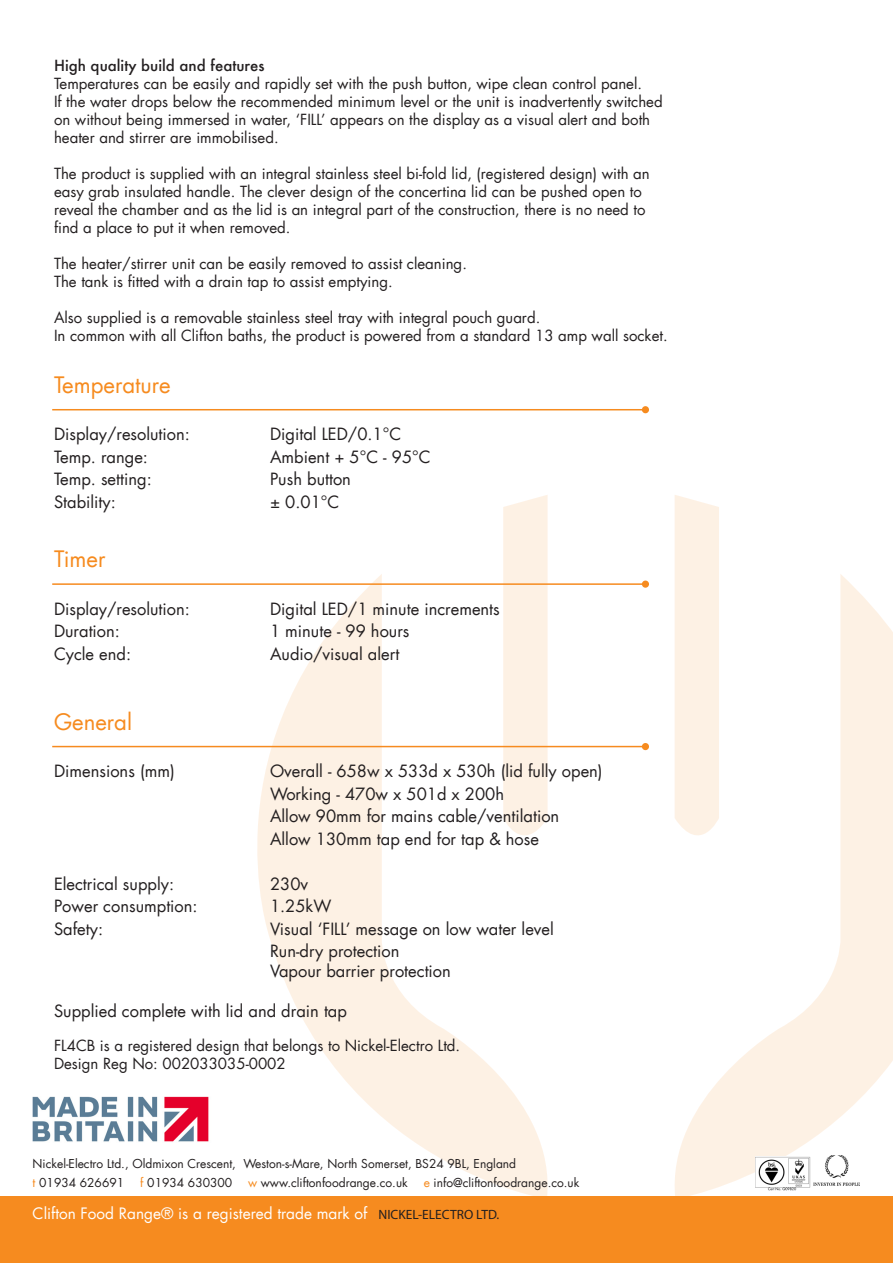
<style>
.page{position:relative;width:893px;height:1263px;background:#fff}
.page>*{position:absolute;margin:0;border:0;box-sizing:border-box;transform-origin:0 0}
.t1{font:22.2px "Futura LT";color:#f68b1f}
.t2{font:16.5px/22.5px "Futura LT";color:#231f20}
.t3{font:15.45px "Futura LT";color:#fff}
.t4{font:15px/18px "Futura LT";color:#231f20}
.t5{font:500 15px "Futura";color:#231f20}
.t6{font:13.5px "Myriad Pro";color:#231f20}
.t7{font:12px "Futura LT";color:#231f20}
.s1{color:#f68b1f}
</style>
<div class="page">
<svg style="left:675px;top:574px;width:218px;height:622px"></svg>
<svg style="left:257px;top:574px;width:300px;height:622px"></svg>
<svg style="left:503px;top:495px;width:45px;height:362px;background:#fdf2e6"></svg>
<svg style="left:675px;top:495px;width:44px;height:362px;background:#fdf2e6"></svg>
<hr style="left:52px;top:409px;width:593px;height:1px;background:#f68b1f">
<div style="left:642px;top:406px;width:7px;height:7px;background:#f68b1f;border-radius:50%"></div>
<hr style="left:52px;top:583px;width:593px;height:2px;background:#f68b1f">
<div style="left:642px;top:580px;width:7px;height:8px;background:#f68b1f;border-radius:50%"></div>
<hr style="left:52px;top:746px;width:593px;height:1px;background:#f68b1f">
<div style="left:642px;top:743px;width:7px;height:7px;background:#f68b1f;border-radius:50%"></div>
<div style="left:0;top:1196px;width:893px;height:67px;background:#f68b1f"></div>
<img style="left:814px;top:1156px;width:45px;height:29px">
<img style="left:32px;top:1096px;width:177px;height:46px">
<img style="left:755px;top:1156px;width:55px;height:34px">
<p class="t5" style="left:54px;top:55px;width:212px">High quality build and features</p>
<p class="t4" style="left:54px;top:74px;width:590px">Temperatures can be easily and rapidly set with the push button, wipe clean control panel.</p>
<p class="t4" style="left:54px;top:92px;width:610px">If the water drops below the recommended minimum level or the unit is inadvertently switched on without being immersed in water, ‘FILL’ appears on the display as a visual alert and both heater and stirrer are immobilised.</p>
<p class="t4" style="left:54px;top:164px;width:597px">The product is supplied with an integral stainless steel bi-fold lid, (registered design) with an easy grab insulated handle. The clever design of the concertina lid can be pushed open to reveal the chamber and as the lid is an integral part of the construction, there is no need to find a place to put it when removed.</p>
<p class="t4" style="left:54px;top:254px;width:414px">The heater/stirrer unit can be easily removed to assist cleaning.</p>
<p class="t4" style="left:54px;top:272px;width:340px">The tank is fitted with a drain tap to assist emptying.</p>
<p class="t4" style="left:54px;top:308px;width:488px">Also supplied is a removable stainless steel tray with integral pouch guard.</p>
<p class="t4" style="left:54px;top:326px;width:615px">In common with all Clifton baths, the product is powered from a standard 13 amp wall socket.</p>
<p class="t1" style="left:54px;top:370px;width:118px">Temperature</p>
<p class="t2" style="left:54px;top:423px;width:137px">Display/resolution:</p>
<p class="t2" style="left:270px;top:423px;width:133px">Digital LED/0.1°C</p>
<p class="t2" style="left:54px;top:446px;width:96px">Temp. range:</p>
<p class="t2" style="left:270px;top:446px;width:162px">Ambient + 5°C - 95°C</p>
<p class="t2" style="left:54px;top:468px;width:99px">Temp. setting:</p>
<p class="t2" style="left:270px;top:468px;width:82px">Push button</p>
<p class="t2" style="left:54px;top:491px;width:63px">Stability:</p>
<p class="t2" style="left:270px;top:491px;width:71px">± 0.01°C</p>
<p class="t1" style="left:54px;top:545px;width:53px">Timer</p>
<p class="t2" style="left:54px;top:598px;width:137px">Display/resolution:</p>
<p class="t2" style="left:270px;top:598px;width:231px">Digital LED/1 minute increments</p>
<p class="t2" style="left:54px;top:620px;width:68px">Duration:</p>
<p class="t2" style="left:270px;top:620px;width:141px">1 minute - 99 hours</p>
<p class="t2" style="left:54px;top:643px;width:79px">Cycle end:</p>
<p class="t2" style="left:270px;top:643px;width:131px">Audio/visual alert</p>
<p class="t1" style="left:54px;top:707px;width:80px">General</p>
<p class="t2" style="left:54px;top:760px;width:122px">Dimensions (mm)</p>
<p class="t2" style="left:270px;top:760px;width:334px">Overall - 658w x 533d x 530h (lid fully open)<br>Working - 470w x 501d x 200h</p>
<p class="t2" style="left:270px;top:805px;width:291px">Allow 90mm for mains cable/ventilation</p>
<p class="t2" style="left:270px;top:828px;width:270px">Allow 130mm tap end for tap &amp; hose</p>
<p class="t2" style="left:54px;top:873px;width:122px">Electrical supply:</p>
<p class="t2" style="left:270px;top:873px;width:40px">230v</p>
<p class="t2" style="left:54px;top:895px;width:145px">Power consumption:</p>
<p class="t2" style="left:270px;top:895px;width:63px">1.25kW</p>
<p class="t2" style="left:54px;top:918px;width:51px">Safety:</p>
<p class="t2" style="left:270px;top:918px;width:285px">Visual ‘FILL’ message on low water level</p>
<p class="t2" style="left:270px;top:940px;width:131px">Run-dry protection</p>
<p class="t2" style="left:270px;top:960px;width:182px">Vapour barrier protection</p>
<p class="t2" style="left:54px;top:999px;width:294px">Supplied complete with lid and drain tap</p>
<p class="t4" style="left:54px;top:1036px;width:408px">FL4CB is a registered design that belongs to Nickel-Electro Ltd.</p>
<p class="t4" style="left:54px;top:1054px;width:233px">Design Reg No: 002033035-0002</p>
<p class="t7" style="left:33px;top:1155px;width:485px">Nickel-Electro Ltd., Oldmixon Crescent, Weston-s-Mare, North Somerset, BS24 9BL, England</p>
<p class="t7" style="left:33px;top:1175px;width:93px"><span class="s1">t</span> 01934 626691</p>
<p class="t7" style="left:140px;top:1175px;width:93px"><span class="s1">f</span> 01934 630300</p>
<p class="t7" style="left:248px;top:1175px;width:161px"><span class="s1">w</span> www.cliftonfoodrange.co.uk</p>
<p class="t7" style="left:424px;top:1175px;width:157px"><span class="s1">e</span> info@cliftonfoodrange.co.uk</p>
<p class="t3" style="left:33px;top:1203px;width:336px">Clifton Food Range® is a registered trade mark of</p>
<p class="t6" style="left:379px;top:1206px;width:122px">NICKEL-ELECTRO LTD.</p>
</div>
